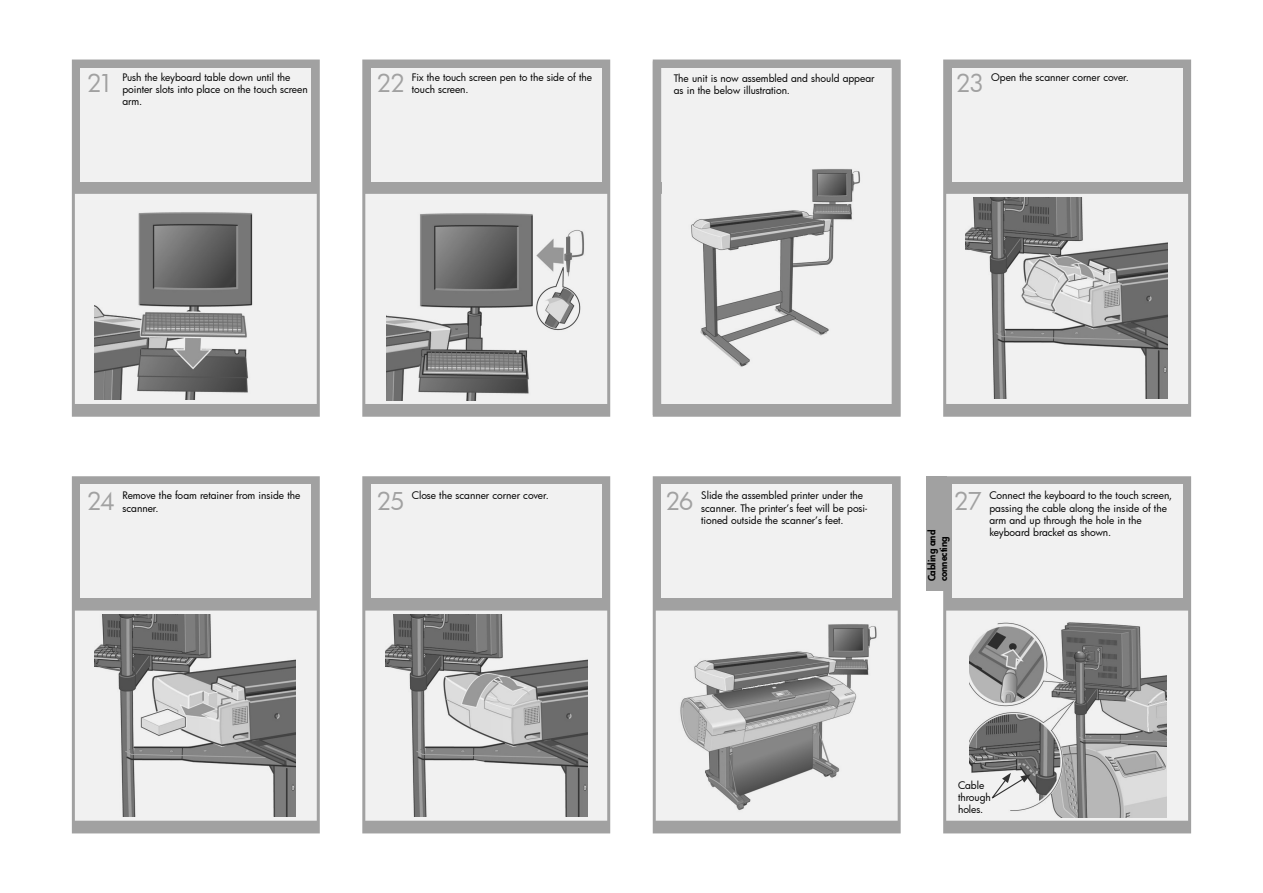
<style>
.page{position:relative;width:1263px;height:893px;background:#fff}
.page>*{position:absolute;margin:0;border:0;box-sizing:border-box;transform-origin:0 0}
.t1{font:24px "Futura Bk";letter-spacing:-.06em;color:#a1a1a1}
.t2{font:10.2px/12.1px "Futura Bk";color:#000}
.t3{font:9.75px/11.7px "Futura Hv";color:#000}
</style>
<div class="page">
<div style="left:73px;top:61px;width:245px;height:354px;background:#a1a1a1"></div>
<div style="left:73px;top:194px;width:245px;height:210px;background:#f1f1f1"></div>
<div style="left:72px;top:60px;width:248px;height:357px;border:3px solid #a1a1a1"></div>
<div style="left:80px;top:68px;width:231px;height:113px;background:#f1f1f1"></div>
<div style="left:364px;top:61px;width:245px;height:354px;background:#a1a1a1"></div>
<div style="left:364px;top:194px;width:245px;height:210px;background:#f1f1f1"></div>
<div style="left:362px;top:60px;width:248px;height:357px;border:3px solid #a1a1a1"></div>
<div style="left:371px;top:68px;width:231px;height:113px;background:#f1f1f1"></div>
<div style="left:654px;top:61px;width:245px;height:354px;background:#a1a1a1"></div>
<div style="left:653px;top:60px;width:248px;height:357px;border:3px solid #a1a1a1"></div>
<div style="left:661px;top:68px;width:231px;height:113px;background:#f1f1f1"></div>
<div style="left:945px;top:61px;width:244px;height:354px;background:#a1a1a1"></div>
<div style="left:945px;top:194px;width:244px;height:210px;background:#f1f1f1"></div>
<div style="left:943px;top:60px;width:248px;height:357px;border:3px solid #a1a1a1"></div>
<div style="left:952px;top:68px;width:230px;height:113px;background:#f1f1f1"></div>
<div style="left:73px;top:478px;width:245px;height:354px;background:#a1a1a1"></div>
<div style="left:73px;top:611px;width:245px;height:210px;background:#f1f1f1"></div>
<div style="left:72px;top:476px;width:248px;height:357px;border:3px solid #a1a1a1"></div>
<div style="left:80px;top:485px;width:231px;height:113px;background:#f1f1f1"></div>
<div style="left:364px;top:478px;width:245px;height:354px;background:#a1a1a1"></div>
<div style="left:364px;top:611px;width:245px;height:210px;background:#f1f1f1"></div>
<div style="left:362px;top:476px;width:248px;height:357px;border:3px solid #a1a1a1"></div>
<div style="left:371px;top:485px;width:231px;height:113px;background:#f1f1f1"></div>
<div style="left:654px;top:478px;width:245px;height:354px;background:#a1a1a1"></div>
<div style="left:654px;top:611px;width:245px;height:210px;background:#f1f1f1"></div>
<div style="left:653px;top:476px;width:248px;height:357px;border:3px solid #a1a1a1"></div>
<div style="left:661px;top:485px;width:231px;height:113px;background:#f1f1f1"></div>
<div style="left:945px;top:478px;width:244px;height:354px;background:#a1a1a1"></div>
<div style="left:945px;top:611px;width:244px;height:210px;background:#f1f1f1"></div>
<div style="left:943px;top:476px;width:248px;height:357px;border:3px solid #a1a1a1"></div>
<div style="left:952px;top:485px;width:230px;height:113px;background:#f1f1f1"></div>
<div style="left:662px;top:84px;width:230px;height:319px;background:#f1f1f1"></div>
<div style="left:653px;top:61px;width:8px;height:354px;border:3px solid #a1a1a1"></div>
<div style="left:892px;top:61px;width:8px;height:354px;border:3px solid #a1a1a1"></div>
<img style="left:965px;top:197px;width:202px;height:202px">
<img style="left:94px;top:614px;width:202px;height:202px">
<img style="left:386px;top:614px;width:201px;height:202px">
<img style="left:680px;top:624px;width:197px;height:186px">
<img style="left:970px;top:622px;width:197px;height:195px">
<img style="left:94px;top:212px;width:159px;height:187px">
<img style="left:386px;top:213px;width:198px;height:188px">
<img style="left:691px;top:169px;width:169px;height:198px">
<div style="left:926px;top:476px;width:20px;height:114px;background:#a1a1a1"></div>
<svg style="left:988px;top:773px;width:43px;height:29px"></svg>
<h1 class="t1" style="left:87px;top:66px;width:28px">21</h1>
<p class="t2" style="left:412px;top:71px;width:182px">Fix the touch screen pen to the side of the</p>
<p class="t2" style="left:122px;top:71px;width:187px">Push the keyboard table down until the pointer slots into place on the touch screen arm.</p>
<h1 class="t1" style="left:376px;top:66px;width:30px">22</h1>
<p class="t2" style="left:412px;top:83px;width:58px">touch screen.</p>
<p class="t2" style="left:674px;top:72px;width:202px">The unit is now assembled and should appear as in the below illustration.</p>
<p class="t2" style="left:991px;top:71px;width:139px">Open the scanner corner cover.</p>
<h1 class="t1" style="left:956px;top:66px;width:30px">23</h1>
<h1 class="t1" style="left:87px;top:485px;width:30px">24</h1>
<p class="t2" style="left:122px;top:489px;width:179px">Remove the foam retainer from inside the</p>
<p class="t2" style="left:122px;top:502px;width:38px">scanner.</p>
<h1 class="t1" style="left:376px;top:485px;width:30px">25</h1>
<p class="t2" style="left:701px;top:489px;width:168px">Slide the assembled printer under the scanner. The printer’s feet will be posi&shy;tioned outside the scanner’s feet.</p>
<p class="t2" style="left:412px;top:489px;width:138px">Close the scanner corner cover.</p>
<h1 class="t1" style="left:666px;top:485px;width:30px">26</h1>
<h1 class="t1" style="left:954px;top:485px;width:30px">27</h1>
<p class="t3" style="left:926px;top:581px;width:53px;rotate:-90deg">Cabling and connecting</p>
<p class="t2" style="left:989px;top:489px;width:184px">Connect the keyboard to the touch screen, passing the cable along the inside of the arm and up through the hole in the keyboard bracket as shown.</p>
<p class="t2" style="left:958px;top:779px;width:34px">Cable through holes.</p>
</div>
